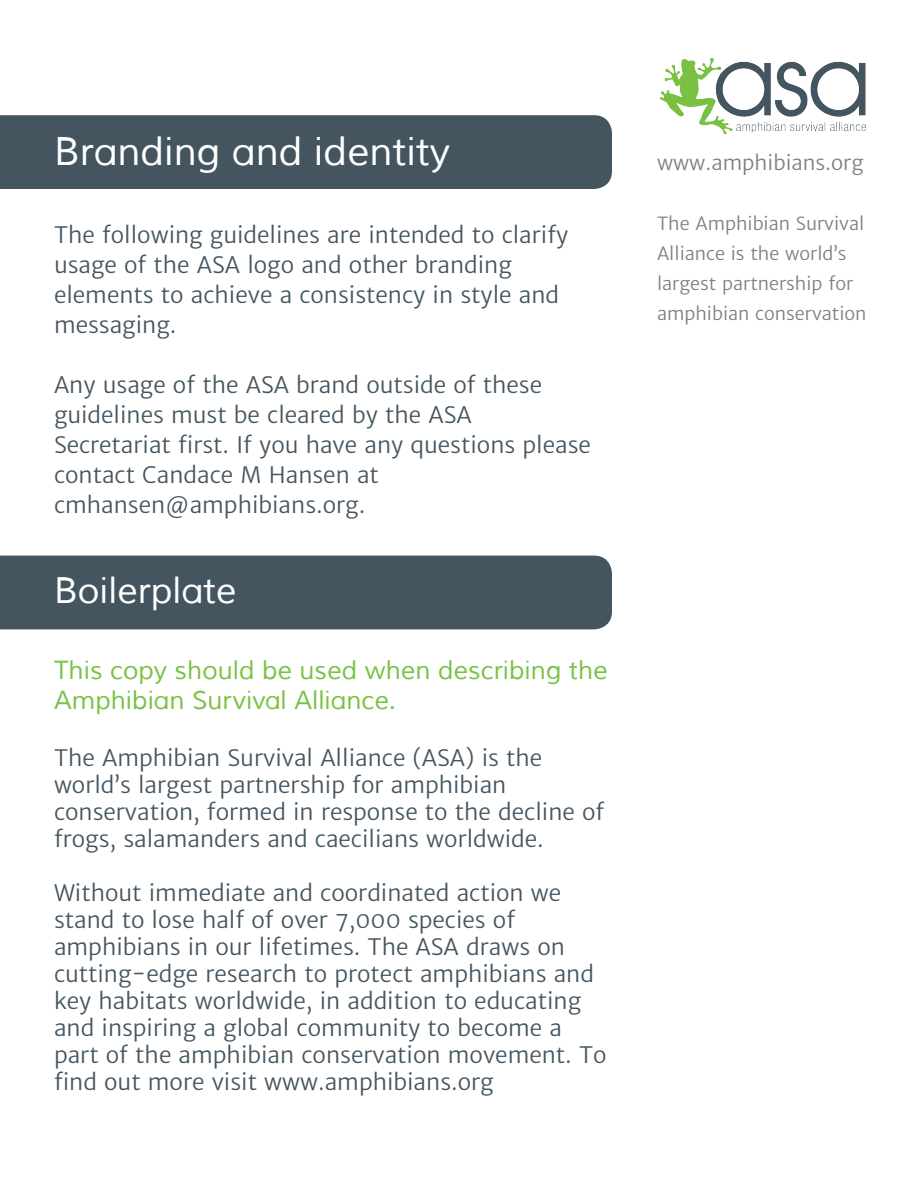
<style>
.page{position:relative;width:918px;height:1188px;background:#fff}
.page>*{position:absolute;margin:0;border:0;box-sizing:border-box;transform-origin:0 0}
.t1{font:39px "Muli";color:#fff}
.t2{font:36px "Muli";color:#fff}
.t3{font:25.5px/30px "Muli";color:#78c244}
.t4{font:22.5px/27px "Merriweather Sans";color:#455560}
.t5{font:20.25px "Merriweather Sans";color:#808080}
.t6{font:18px/30px "Merriweather Sans";color:#808080}
</style>
<div class="page">
<div style="left:0;top:115px;width:612px;height:74px;background:#455560"></div>
<div style="left:0;top:556px;width:612px;height:73px;background:#455560"></div>
<img style="left:660px;top:58px;width:206px;height:77px">
<h1 class="t1" style="left:54px;top:128px;width:398px">Branding and identity</h1>
<p class="t4" style="left:54px;top:220px;width:516px;line-height:30px">The following guidelines are intended to clarify usage of the ASA logo and other branding elements to achieve a consistency in style and messaging.</p>
<p class="t4" style="left:54px;top:370px;width:538px;line-height:30px">Any usage of the ASA brand outside of these guidelines must be cleared by the ASA Secretariat first. If you have any questions please contact Candace M Hansen at cmhansen@amphibians.org.</p>
<h2 class="t2" style="left:54px;top:569px;width:184px">Boilerplate</h2>
<p class="t3" style="left:54px;top:656px;width:555px">This copy should be used when describing the<br>Amphibian Survival Alliance.</p>
<p class="t4" style="left:54px;top:745px;width:552px">The Amphibian Survival Alliance (ASA) is the world’s largest partnership for amphibian conservation, formed in response to the decline of frogs, salamanders and caecilians worldwide.</p>
<p class="t4" style="left:54px;top:880px;width:554px">Without immediate and coordinated action we stand to lose half of over 7,000 species of amphibians in our lifetimes. The ASA draws on cutting-edge research to protect amphibians and key habitats worldwide, in addition to educating and inspiring a global community to become a part of the amphibian conservation movement. To find out more visit www.amphibians.org</p>
<p class="t5" style="left:657px;top:150px;width:208px">www.amphibians.org</p>
<p class="t6" style="left:657px;top:209px;width:211px">The Amphibian Survival<br>Alliance is the world’s largest partnership for amphibian conservation</p>
</div>
